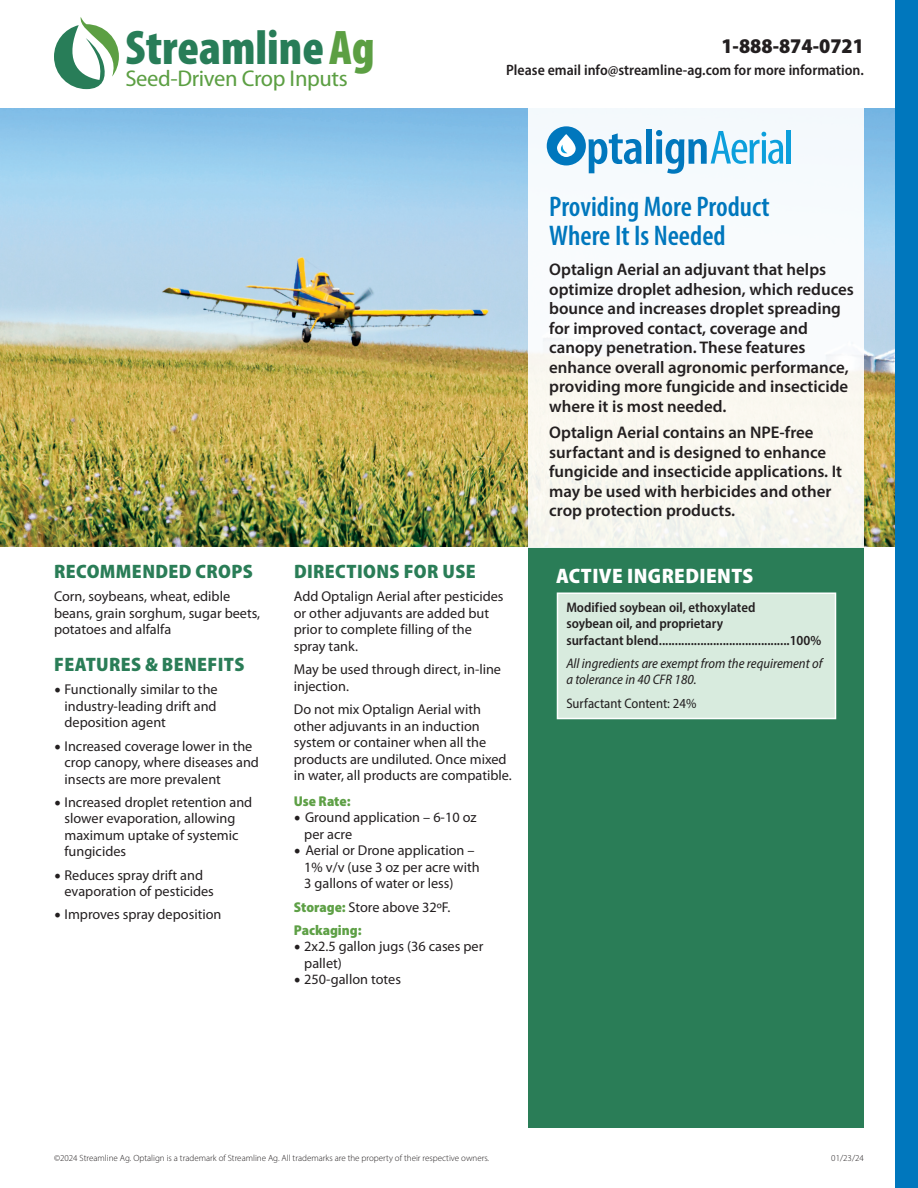
<style>
.page{position:relative;width:918px;height:1188px;background:#fff}
.page>*{position:absolute;margin:0;border:0;box-sizing:border-box;transform-origin:0 0}
.t1{font:900 condensed 48.9px "Myriad Pro";color:#287d58}
.t2{font:600 condensed 28.5px/28.5px "Myriad Pro";color:#0077bd}
.t3{font:semi-condensed 22.8px "Myriad Pro";letter-spacing:-.015em;color:#5c9f43;scale:1.08 1}
.t4{font:900 semi-condensed 21px "Myriad Pro";letter-spacing:.02em;color:#fff}
.t5{font:900 semi-condensed 21px "Myriad Pro";color:#231f20}
.t6{font:900 semi-condensed 19.5px "Myriad Pro";letter-spacing:.02em;color:#2a7d57}
.t7{font:600 16.8px/19.5px "Myriad Pro";color:#231f20}
.t8{font:600 semi-condensed 15px "Myriad Pro";color:#231f20}
.t9{font:14.25px/16.5px "Myriad Pro";color:#231f20}
.t10{font:900 semi-condensed 14.25px/23.2px "Myriad Pro";color:#5ea046}
.t11{font:600 semi-condensed 13.8px/16.5px "Myriad Pro";color:#231f20}
.t12{font:italic semi-condensed 13.8px/16.5px "Myriad Pro";color:#231f20}
.t13{font:semi-condensed 13.8px "Myriad Pro";color:#231f20}
.t14{font:300 9px "Myriad Pro";color:#231f20}
.s1{color:#5c9f43}
.s2{font-family:"Minion Pro";font-size:18px}
.s3{font-weight:400;font-stretch:normal;color:#231f20}
</style>
<div class="page">
<img style="left:0;top:108px;width:895px;height:438px">
<div style="left:528px;top:547px;width:336px;height:581px;background:#2a7d57"></div>
<div style="left:557px;top:592px;width:279px;height:127px;background:#d8ebde;border:2px solid #fff"></div>
<div style="left:528px;top:108px;width:336px;height:439px;background:linear-gradient(to right,#f8f9f6,#f8f9f7)"></div>
<svg style="left:54px;top:17px;width:65px;height:72px"></svg>
<div style="left:895px;top:0;width:23px;height:1188px;background:#0077bd"></div>
<div style="left:547px;top:126px;width:39px;height:39px;background:#0077bd;border-radius:50%"></div>
<svg style="left:557px;top:134px;width:19px;height:23px"></svg>
<svg style="left:589px;top:133px;width:53px;height:40px"></svg>
<div style="left:646px;top:129px;width:6px;height:35px;background:#0077bd"></div>
<svg style="left:656px;top:130px;width:127px;height:44px"></svg>
<hr style="left:787px;top:130px;width:4px;height:34px;background:#0c9fdc">
<h1 class="t1" style="left:125px;top:21px;width:251px">Streamline<span class="s1">Ag</span></h1>
<h3 class="t3" style="left:125px;top:66px;width:207px">Seed-Driven Crop Inputs</h3>
<h3 class="t5" style="left:721px;top:32px;width:144px">1-888-874-0721</h3>
<p class="t8" style="left:506px;top:60px;width:359px">Please email info@streamline-ag.com for more information.</p>
<h2 class="t2" style="left:549px;top:192px;width:222px">Providing More Product<br>Where It Is Needed</h2>
<p class="t7" style="left:549px;top:259px;width:306px">Optalign Aerial an adjuvant that helps optimize droplet adhesion, which reduces bounce and increases droplet spreading for improved contact, coverage and canopy penetration. These features enhance overall agronomic performance, providing more fungicide and insecticide where it is most needed.</p>
<p class="t7" style="left:549px;top:422px;width:294px">Optalign Aerial contains an NPE-free surfactant and is designed to enhance fungicide and insecticide applications. It may be used with herbicides and other crop protection products.</p>
<h3 class="t6" style="left:54px;top:559px;width:200px">RECOMMENDED CROPS</h3>
<h3 class="t4" style="left:556px;top:562px;width:199px">ACTIVE INGREDIENTS</h3>
<p class="t9" style="left:54px;top:588px;width:208px">Corn, soybeans, wheat, edible beans, grain sorghum, sugar beets, potatoes and alfalfa</p>
<h3 class="t6" style="left:54px;top:652px;width:192px">FEATURES &amp; BENEFITS</h3>
<p class="t9" style="left:64px;top:681px;width:155px;text-align:justify;text-indent:-10px"><span class="s2">•</span> Functionally similar to the industry-leading drift and deposition agent</p>
<p class="t9" style="left:64px;top:737px;width:196px;text-indent:-10px"><span class="s2">•</span> Increased coverage lower in the crop canopy, where diseases and insects are more prevalent</p>
<p class="t9" style="left:64px;top:794px;width:189px;text-indent:-10px"><span class="s2">•</span> Increased droplet retention and slower evaporation, allowing maximum uptake of systemic fungicides</p>
<p class="t9" style="left:64px;top:866px;width:151px;text-indent:-10px"><span class="s2">•</span> Reduces spray drift and evaporation of pesticides</p>
<p class="t9" style="left:54px;top:906px;width:169px"><span class="s2">•</span> Improves spray deposition</p>
<h3 class="t6" style="left:294px;top:559px;width:183px">DIRECTIONS FOR USE</h3>
<p class="t9" style="left:294px;top:588px;width:211px">Add Optalign Aerial after pesticides or other adjuvants are added but prior to complete filling of the spray tank.</p>
<p class="t9" style="left:294px;top:661px;width:209px">May be used through direct, in-line injection.</p>
<p class="t9" style="left:294px;top:701px;width:219px">Do not mix Optalign Aerial with other adjuvants in an induction system or container when all the products are undiluted. Once mixed in water, all products are compatible.</p>
<p class="t10" style="left:294px;top:789px;width:58px">Use Rate:</p>
<p class="t9" style="left:304px;top:809px;width:174px;text-indent:-10px"><span class="s2">•</span> Ground application – 6-10 oz per acre</p>
<p class="t9" style="left:304px;top:842px;width:177px;text-indent:-10px"><span class="s2">•</span> Aerial or Drone application –<br>1% v/v (use 3 oz per acre with<br>3 gallons of water or less)</p>
<p class="t10" style="left:294px;top:895px;width:158px">Storage: <span class="s3">Store above 32ºF.<br></span>Packaging:</p>
<p class="t9" style="left:304px;top:938px;width:181px;text-indent:-10px"><span class="s2">•</span> 2x2.5 gallon jugs (36 cases per pallet)</p>
<p class="t9" style="left:294px;top:971px;width:109px"><span class="s2">•</span> 250-gallon totes</p>
<p class="t11" style="left:566px;top:598px;width:256px">Modified soybean oil, ethoxylated<br>soybean oil, and proprietary<br>surfactant blend.........................................100%</p>
<p class="t12" style="left:566px;top:655px;width:258px">All ingredients are exempt from the requirement of a tolerance in 40 CFR 180.</p>
<p class="t13" style="left:566px;top:694px;width:132px">Surfactant Content: 24%</p>
<p class="t14" style="left:54px;top:1153px;width:437px">©2024 Streamline Ag. Optalign is a trademark of Streamline Ag. All trademarks are the property of their respective owners.</p>
<p class="t14" style="left:831px;top:1153px;width:34px">01/23/24</p>
</div>
